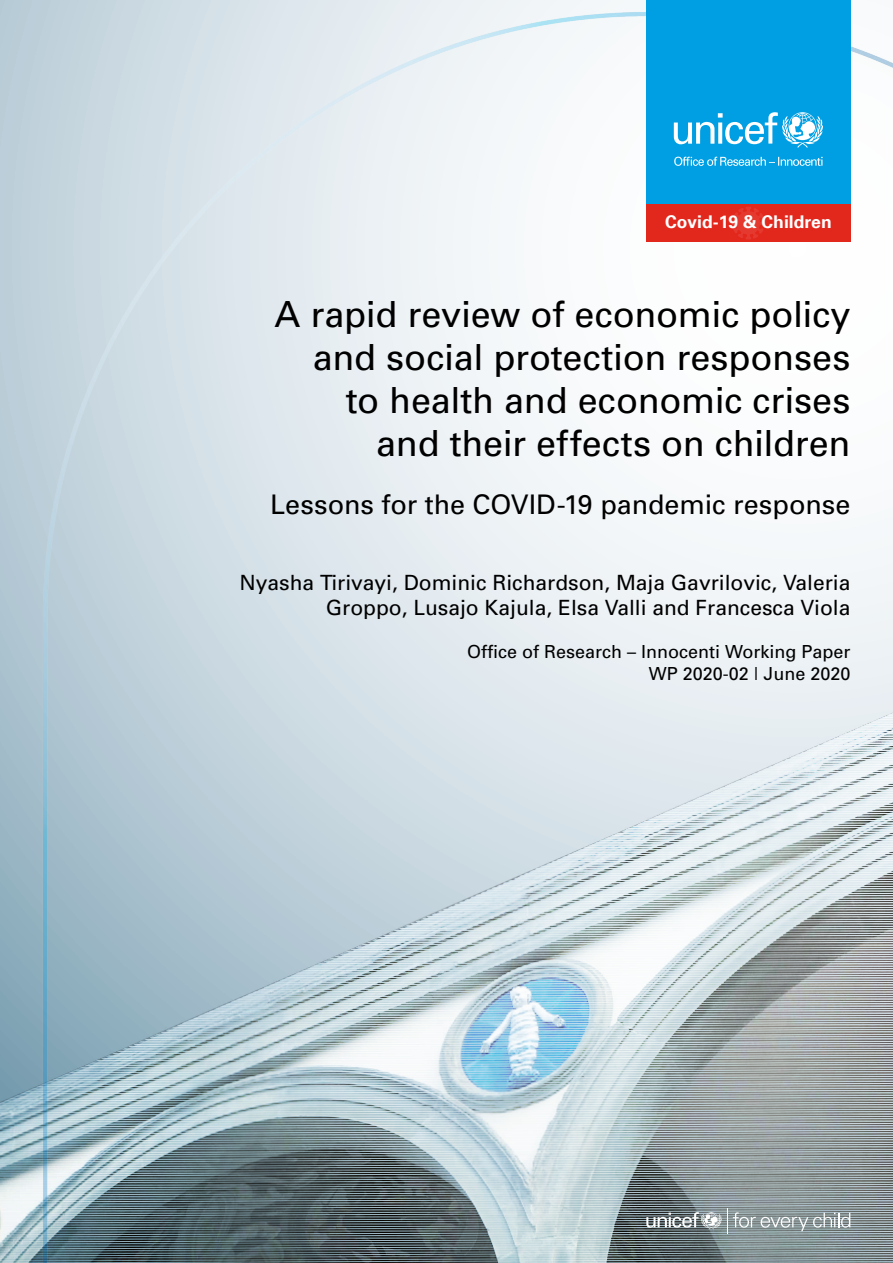
<style>
.page{position:relative;width:893px;height:1263px;background:#fff}
.page>*{position:absolute;margin:0;border:0;box-sizing:border-box;transform-origin:0 0}
.t1{font:36px/43.2px "Univers";letter-spacing:-.005em;color:#000;text-align:right}
.t2{font:27px "Univers";color:#000}
.t3{font:21px/25.2px "Univers";color:#000;text-align:right}
.t4{font:18px/21.6px "Univers";color:#000;text-align:right}
.t5{font:700 17.55px "Univers";color:#fff}
</style>
<div class="page">
<img style="left:0;top:621px;width:20px;height:642px">
<img style="left:20px;top:0;width:873px;height:1263px">
<svg style="left:646px;top:1208px;width:204px;height:26px;background:#919b9d"></svg>
<div style="left:646px;top:0;width:204px;height:204px;background:#009fe3"></div>
<svg style="left:674px;top:112px;width:149px;height:36px"></svg>
<svg style="left:674px;top:157px;width:149px;height:9px"></svg>
<div style="left:646px;top:204px;width:204px;height:38px;background:#e2271d"></div>
<svg style="left:732px;top:207px;width:33px;height:32px"></svg>
<p class="t5" style="left:665px;top:212px;width:168px">Covid-19 &amp; Children</p>
<p class="t1" style="left:275px;top:292px;width:577px">A rapid review of economic policy and social protection responses to health and economic crises and their effects on children</p>
<p class="t2" style="left:270px;top:488px;width:582px">Lessons for the COVID-19 pandemic response</p>
<p class="t3" style="left:240px;top:569px;width:612px">Nyasha Tirivayi, Dominic Richardson, Maja Gavrilovic, Valeria<br>Groppo, Lusajo Kajula, Elsa Valli and Francesca Viola</p>
<p class="t4" style="left:467px;top:640px;width:385px">Office of Research – Innocenti Working Paper<br>WP 2020-02 | June 2020</p>
</div>
